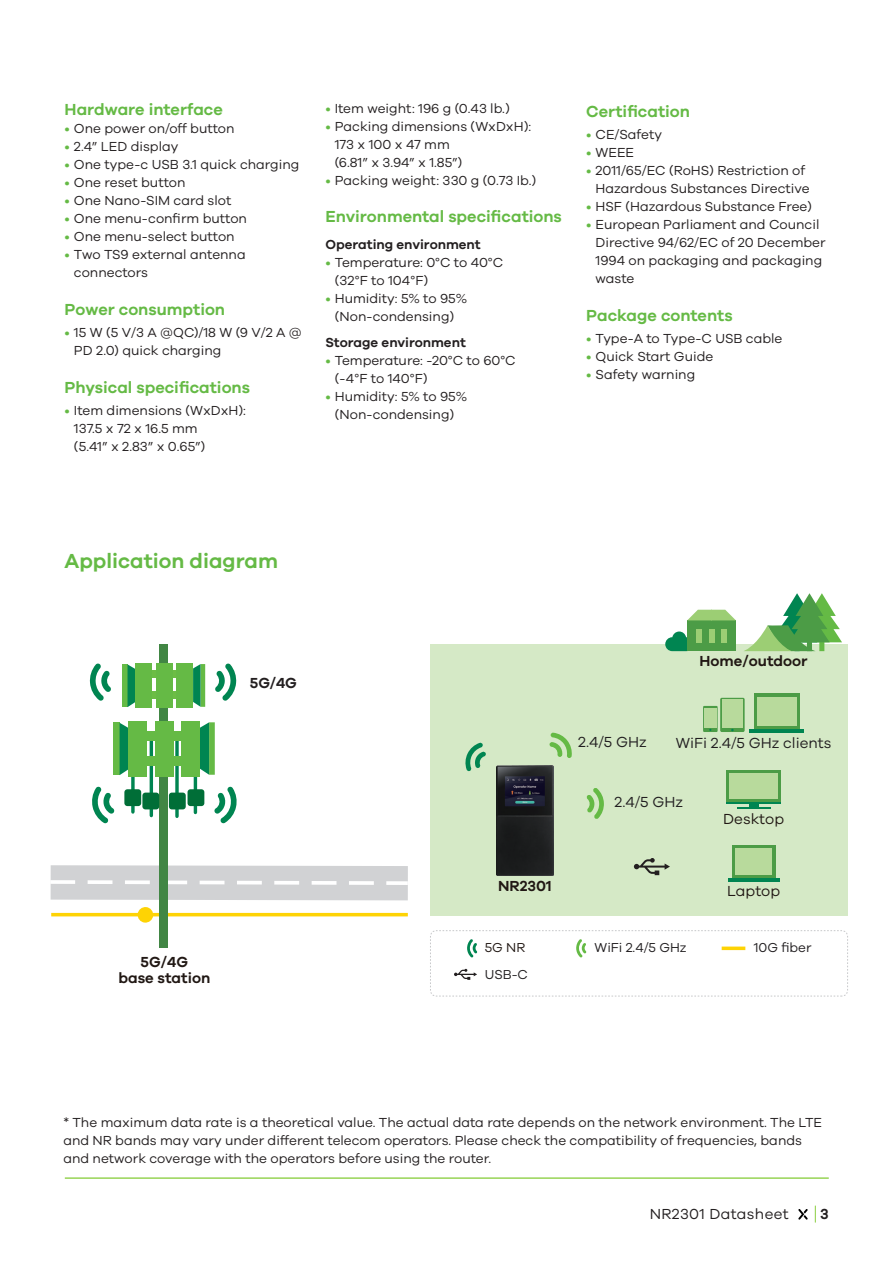
<style>
.page{position:relative;width:893px;height:1263px;background:#fff}
.page>*{position:absolute;margin:0;border:0;box-sizing:border-box;transform-origin:0 0}
.t1{font:600 21px "Galano Grotesque";color:#65ba45}
.t2{font:600 16.5px "Galano Grotesque";color:#65ba45}
.t3{font:15px "Galano Grotesque";color:#211e20}
.t4{font:600 15px/15.6px "Galano Grotesque";color:#211814;text-align:center}
.t5{font:15px "Galano Grotesque";letter-spacing:.025em;color:#231f20}
.t6{font:15px "Galano Grotesque";color:#211814}
.t7{font:600 15px "Galano Grotesque";color:#231f20}
.t8{font:13.5px/18px "Galano Grotesque";color:#231f20}
.t9{font:600 13.5px "Galano Grotesque";color:#231f20}
.t10{font:13.35px "Galano Grotesque";color:#211e20}
.t11{font:13.35px "Galano Grotesque";color:#211814}
.s1{color:#65ba45}
</style>
<div class="page">
<hr style="left:65px;top:1178px;width:764px;height:1px;background:#64be00">
<svg style="left:815px;top:1205px;width:1px;height:17px"></svg>
<svg style="left:798px;top:1209px;width:10px;height:10px"></svg>
<div style="left:430px;top:644px;width:418px;height:272px;background:#d5e9c6"></div>
<svg style="left:665px;top:631px;width:22px;height:20px"></svg>
<div style="left:687px;top:620px;width:49px;height:31px;background:#4c9c46"></div>
<div style="left:721px;top:629px;width:6px;height:13px;background:#9cce74"></div>
<div style="left:709px;top:629px;width:5px;height:13px;background:#9cce74"></div>
<div style="left:696px;top:629px;width:6px;height:13px;background:#9cce74"></div>
<svg style="left:687px;top:610px;width:49px;height:10px"></svg>
<svg style="left:744px;top:593px;width:98px;height:58px"></svg>
<div style="left:430px;top:930px;width:418px;height:66px;border:1px dashed #c8c9cb;border-radius:6px"></div>
<svg style="left:576px;top:939px;width:10px;height:18px"></svg>
<svg style="left:467px;top:939px;width:10px;height:18px"></svg>
<svg style="left:722px;top:946px;width:23px;height:4px"></svg>
<div style="left:754px;top:694px;width:46px;height:36px;background:#4c9c46"></div>
<div style="left:757px;top:697px;width:40px;height:28px;background:#b8da9c"></div>
<hr style="left:749px;top:729px;width:55px;height:3px;background:#008551">
<div style="left:720px;top:698px;width:25px;height:34px;background:#4c9c46;border-radius:2px"></div>
<div style="left:722px;top:699px;width:21px;height:29px;background:#b8da9c"></div>
<div style="left:703px;top:706px;width:15px;height:26px;background:#4c9c46"></div>
<div style="left:704px;top:708px;width:13px;height:20px;background:#b8da9c"></div>
<div style="left:732px;top:845px;width:43px;height:33px;background:#4c9c46"></div>
<div style="left:735px;top:848px;width:37px;height:26px;background:#b8da9c"></div>
<hr style="left:728px;top:878px;width:51px;height:3px;background:#008551">
<svg style="left:634px;top:858px;width:36px;height:17px"></svg>
<hr style="left:737px;top:807px;width:33px;height:2px;background:#008551">
<div style="left:726px;top:770px;width:55px;height:33px;background:#4c9c46"></div>
<div style="left:729px;top:773px;width:49px;height:26px;background:#b8da9c"></div>
<div style="left:749px;top:802px;width:9px;height:6px;background:#008551"></div>
<svg style="left:454px;top:969px;width:23px;height:11px"></svg>
<svg style="left:50px;top:865px;width:358px;height:35px;background:#d4d6d7"></svg>
<svg style="left:137px;top:907px;width:17px;height:16px"></svg>
<hr style="left:51px;top:913px;width:357px;height:3px;background:#fed304">
<svg style="left:175px;top:740px;width:4px;height:76px"></svg>
<hr style="left:194px;top:730px;width:3px;height:82px;background:#008551">
<hr style="left:150px;top:739px;width:3px;height:76px;background:#008551">
<svg style="left:131px;top:776px;width:4px;height:36px"></svg>
<div style="left:160px;top:644px;width:8px;height:304px;background:#418644"></div>
<div style="left:143px;top:691px;width:40px;height:7px;background:#6cbd45"></div>
<div style="left:144px;top:670px;width:41px;height:8px;background:#6cbd45"></div>
<hr style="left:201px;top:664px;width:4px;height:43px;background:#65ba45">
<svg style="left:193px;top:664px;width:8px;height:43px"></svg>
<div style="left:122px;top:664px;width:6px;height:43px;background:#65ba45"></div>
<svg style="left:128px;top:664px;width:7px;height:43px"></svg>
<div style="left:156px;top:663px;width:16px;height:44px;background:#65ba45"></div>
<div style="left:177px;top:663px;width:16px;height:44px;background:#65ba45"></div>
<div style="left:135px;top:663px;width:16px;height:44px;background:#65ba45"></div>
<div style="left:138px;top:756px;width:50px;height:10px;background:#65ba45"></div>
<div style="left:140px;top:731px;width:50px;height:9px;background:#65ba45"></div>
<div style="left:209px;top:722px;width:6px;height:53px;background:#65ba45"></div>
<svg style="left:200px;top:722px;width:9px;height:53px"></svg>
<div style="left:113px;top:723px;width:7px;height:52px;background:#65ba45"></div>
<svg style="left:120px;top:723px;width:9px;height:52px"></svg>
<div style="left:129px;top:721px;width:18px;height:55px;background:#65ba45"></div>
<div style="left:155px;top:721px;width:18px;height:55px;background:#65ba45"></div>
<div style="left:182px;top:721px;width:18px;height:55px;background:#65ba45"></div>
<div style="left:142px;top:793px;width:17px;height:16px;background:#006e37;border-radius:3px"></div>
<div style="left:169px;top:793px;width:17px;height:16px;background:#006e37;border-radius:3px"></div>
<div style="left:124px;top:789px;width:17px;height:17px;background:#006e37;border-radius:3px"></div>
<div style="left:188px;top:789px;width:16px;height:17px;background:#006e37;border-radius:3px"></div>
<svg style="left:214px;top:786px;width:23px;height:38px"></svg>
<svg style="left:92px;top:786px;width:23px;height:38px"></svg>
<svg style="left:89px;top:663px;width:22px;height:38px"></svg>
<svg style="left:215px;top:663px;width:22px;height:38px"></svg>
<img style="left:496px;top:766px;width:58px;height:109px">
<svg style="left:549px;top:732px;width:23px;height:26px"></svg>
<svg style="left:586px;top:788px;width:18px;height:31px"></svg>
<svg style="left:465px;top:742px;width:21px;height:29px"></svg>
<p class="t2" style="left:65px;top:99px;width:160px">Hardware interface</p>
<p class="t8" style="left:65px;top:119px;width:171px"><span class="s1">•</span> One power on/off button</p>
<p class="t8" style="left:65px;top:137px;width:115px"><span class="s1">•</span> 2.4” LED display</p>
<p class="t8" style="left:65px;top:155px;width:236px"><span class="s1">•</span> One type-c USB 3.1 quick charging</p>
<p class="t8" style="left:65px;top:173px;width:122px"><span class="s1">•</span> One reset button</p>
<p class="t8" style="left:65px;top:191px;width:168px"><span class="s1">•</span> One Nano-SIM card slot</p>
<p class="t8" style="left:65px;top:209px;width:184px"><span class="s1">•</span> One menu-confirm button</p>
<p class="t8" style="left:65px;top:227px;width:172px"><span class="s1">•</span> One menu-select button</p>
<p class="t8" style="left:74px;top:245px;width:173px;text-indent:-9px"><span class="s1">•</span> Two TS9 external antenna connectors</p>
<p class="t2" style="left:65px;top:299px;width:162px">Power consumption</p>
<p class="t8" style="left:74px;top:323px;width:229px;text-indent:-9px"><span class="s1">•</span> 15 W (5 V/3 A @QC)/18 W (9 V/2 A @<br>PD 2.0) quick charging</p>
<p class="t2" style="left:65px;top:377px;width:187px">Physical specifications</p>
<p class="t8" style="left:74px;top:401px;width:174px;text-indent:-9px"><span class="s1">•</span> Item dimensions (WxDxH):<br>137.5 x 72 x 16.5 mm<br>(5.41” x 2.83” x 0.65”)</p>
<p class="t8" style="left:325px;top:99px;width:186px"><span class="s1">•</span> Item weight: 196 g (0.43 lb.)</p>
<p class="t8" style="left:335px;top:117px;width:198px;text-indent:-9px"><span class="s1">•</span> Packing dimensions (WxDxH):<br>173 x 100 x 47 mm<br>(6.81” x 3.94” x 1.85”)</p>
<p class="t8" style="left:325px;top:171px;width:212px"><span class="s1">•</span> Packing weight: 330 g (0.73 Ib.)</p>
<p class="t2" style="left:325px;top:207px;width:238px">Environmental specifications</p>
<p class="t9" style="left:325px;top:236px;width:157px">Operating environment</p>
<p class="t8" style="left:335px;top:253px;width:170px;text-indent:-9px"><span class="s1">•</span> Temperature: 0°C to 40°C (32°F to 104°F)</p>
<p class="t8" style="left:325px;top:289px;width:143px;text-align:center"><span class="s1">•</span> Humidity: 5% to 95% (Non-condensing)</p>
<p class="t9" style="left:325px;top:335px;width:142px">Storage environment</p>
<p class="t8" style="left:335px;top:351px;width:182px;text-indent:-9px"><span class="s1">•</span> Temperature: -20°C to 60°C (-4°F to 140°F)</p>
<p class="t8" style="left:325px;top:387px;width:143px;text-align:center"><span class="s1">•</span> Humidity: 5% to 95% (Non-condensing)</p>
<p class="t2" style="left:586px;top:101px;width:105px">Certification</p>
<p class="t8" style="left:586px;top:125px;width:77px"><span class="s1">•</span> CE/Safety</p>
<p class="t8" style="left:586px;top:143px;width:50px"><span class="s1">•</span> WEEE</p>
<p class="t8" style="left:596px;top:161px;width:215px;text-indent:-9px"><span class="s1">•</span> 2011/65/EC (RoHS) Restriction of<br>Hazardous Substances Directive</p>
<p class="t8" style="left:586px;top:197px;width:227px"><span class="s1">•</span> HSF (Hazardous Substance Free)</p>
<p class="t8" style="left:596px;top:215px;width:232px;text-indent:-9px"><span class="s1">•</span> European Parliament and Council<br>Directive 94/62/EC of 20 December<br>1994 on packaging and packaging waste</p>
<p class="t2" style="left:586px;top:305px;width:148px">Package contents</p>
<p class="t8" style="left:586px;top:329px;width:198px"><span class="s1">•</span> Type-A to Type-C USB cable</p>
<p class="t8" style="left:586px;top:347px;width:129px"><span class="s1">•</span> Quick Start Guide</p>
<p class="t8" style="left:586px;top:365px;width:111px"><span class="s1">•</span> Safety warning</p>
<p class="t1" style="left:65px;top:548px;width:215px">Application diagram</p>
<p class="t7" style="left:250px;top:674px;width:49px">5G/4G</p>
<p class="t4" style="left:118px;top:954px;width:93px">5G/4G<br>base station</p>
<p class="t3" style="left:578px;top:733px;width:70px">2.4/5 GHz</p>
<p class="t4" style="left:700px;top:653px;width:110px">Home/outdoor</p>
<p class="t3" style="left:676px;top:734px;width:157px">WiFi 2.4/5 GHz clients</p>
<p class="t4" style="left:498px;top:878px;width:55px">NR2301</p>
<p class="t3" style="left:615px;top:793px;width:70px">2.4/5 GHz</p>
<p class="t6" style="left:723px;top:810px;width:62px">Desktop</p>
<p class="t6" style="left:727px;top:882px;width:55px">Laptop</p>
<p class="t11" style="left:485px;top:940px;width:42px">5G NR</p>
<p class="t10" style="left:595px;top:940px;width:94px">WiFi 2.4/5 GHz</p>
<p class="t10" style="left:754px;top:940px;width:59px">10G fiber</p>
<p class="t10" style="left:485px;top:966px;width:45px">USB-C</p>
<p class="t8" style="left:63px;top:1113px;width:760px">* The maximum data rate is a theoretical value. The actual data rate depends on the network environment. The LTE and NR bands may vary under different telecom operators. Please check the compatibility of frequencies, bands and network coverage with the operators before using the router.</p>
<p class="t5" style="left:650px;top:1205px;width:141px">NR2301 Datasheet</p>
<p class="t7" style="left:820px;top:1205px;width:10px">3</p>
</div>
